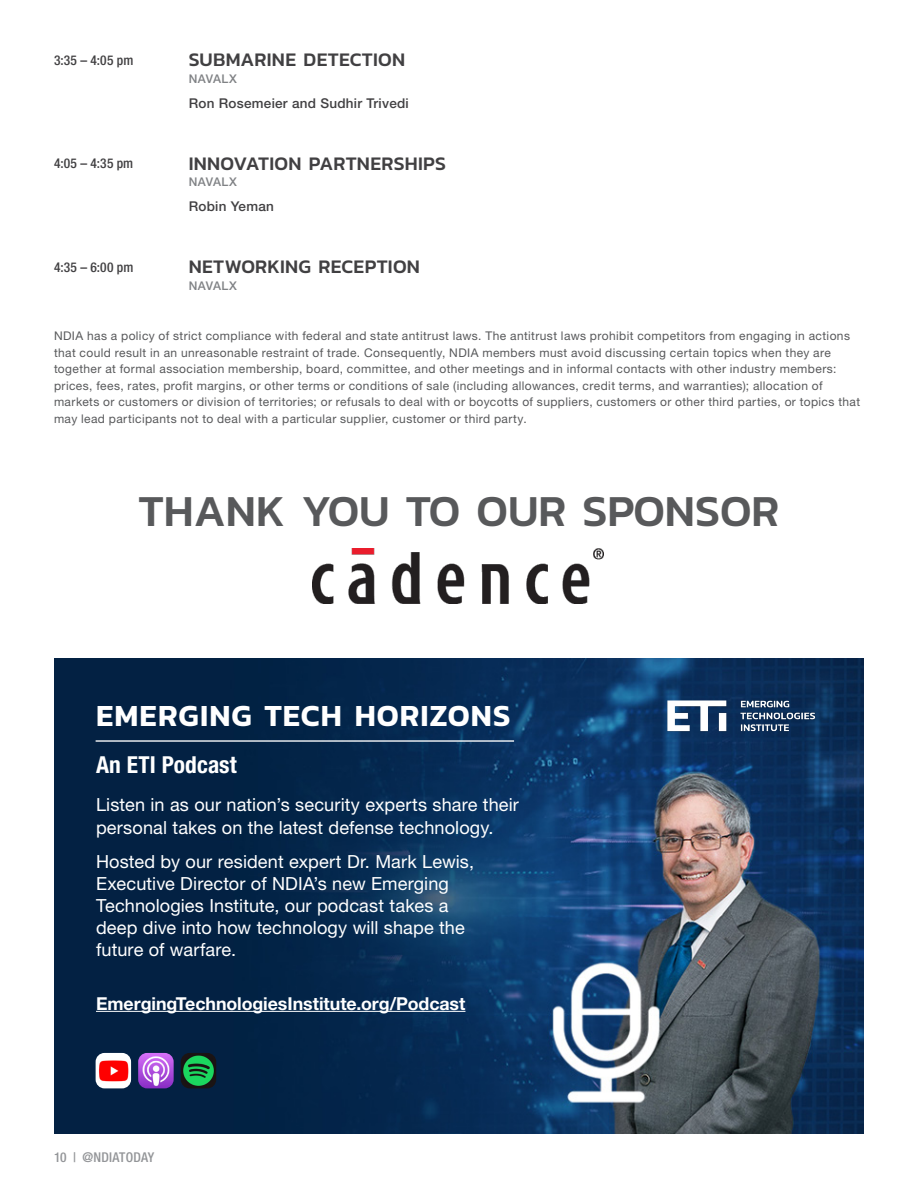
<style>
.page{position:relative;width:918px;height:1188px;background:#fff}
.page>*{position:absolute;margin:0;border:0;box-sizing:border-box;transform-origin:0 0}
.t1{font:500 45px "Kanit";color:#58595b}
.t2{font:600 31.2px "Kanit";letter-spacing:.035em;color:#fff}
.t3{font:700 condensed 23.4px "Helvetica Neue LT Std";letter-spacing:.005em;color:#fff}
.t4{font:500 19.5px "Kanit";letter-spacing:.01em;color:#414042}
.t5{font:18.15px/22px "Helvetica Neue LT Std";letter-spacing:.005em;color:#fff}
.t6{font:700 17.85px "Helvetica Neue LT Std";letter-spacing:-.005em;color:#fff}
.t7{font:500 13.5px "Helvetica Neue LT Std";letter-spacing:.02em;color:#414042}
.t8{font:500 condensed 13.5px "Helvetica Neue LT Std";letter-spacing:.02em;color:#414042}
.t9{font:500 condensed 13.5px "Helvetica Neue LT Std";letter-spacing:.01em;color:#939598}
.t10{font:12px/16.5px "Helvetica Neue LT Std";letter-spacing:.035em;color:#58595b}
.t11{font:500 12px "Helvetica Neue LT Std";letter-spacing:.04em;color:#808285}
</style>
<div class="page">
<img style="left:312px;top:548px;width:291px;height:55px">
<img style="left:54px;top:658px;width:810px;height:476px">
<hr style="left:96px;top:740px;width:418px;height:2px;background:#fff">
<img style="left:658px;top:690px;width:173px;height:52px">
<hr style="left:96px;top:1011px;width:369px;height:1px;background:#fff">
<img style="left:96px;top:1053px;width:35px;height:35px">
<img style="left:138px;top:1053px;width:36px;height:35px">
<img style="left:181px;top:1053px;width:35px;height:35px">
<p class="t8" style="left:54px;top:52px;width:81px">3:35 – 4:05 pm</p>
<h3 class="t4" style="left:189px;top:45px;width:218px">SUBMARINE DETECTION</h3>
<p class="t11" style="left:189px;top:72px;width:50px">NAVALX</p>
<p class="t7" style="left:189px;top:95px;width:222px">Ron Rosemeier and Sudhir Trivedi</p>
<p class="t8" style="left:54px;top:155px;width:81px">4:05 – 4:35 pm</p>
<h3 class="t4" style="left:189px;top:149px;width:259px">INNOVATION PARTNERSHIPS</h3>
<p class="t11" style="left:189px;top:175px;width:50px">NAVALX</p>
<p class="t7" style="left:189px;top:198px;width:87px">Robin Yeman</p>
<p class="t8" style="left:54px;top:259px;width:81px">4:35 – 6:00 pm</p>
<h3 class="t4" style="left:189px;top:252px;width:233px">NETWORKING RECEPTION</h3>
<p class="t11" style="left:189px;top:278px;width:50px">NAVALX</p>
<p class="t10" style="left:54px;top:328px;width:808px">NDIA has a policy of strict compliance with federal and state antitrust laws. The antitrust laws prohibit competitors from engaging in actions that could result in an unreasonable restraint of trade. Consequently, NDIA members must avoid discussing certain topics when they are together at formal association membership, board, committee, and other meetings and in informal contacts with other industry members: prices, fees, rates, profit margins, or other terms or conditions of sale (including allowances, credit terms, and warranties); allocation of markets or customers or division of territories; or refusals to deal with or boycotts of suppliers, customers or other third parties, or topics that may lead participants not to deal with a particular supplier, customer or third party.</p>
<h1 class="t1" style="left:139px;top:477px;width:642px">THANK YOU TO OUR SPONSOR</h1>
<h2 class="t2" style="left:96px;top:691px;width:416px">EMERGING TECH HORIZONS</h2>
<h3 class="t3" style="left:96px;top:751px;width:142px">An ETI Podcast</h3>
<h3 class="t5" style="left:96px;top:794px;width:424px">Listen in as our nation’s security experts share their personal takes on the latest defense technology.</h3>
<h3 class="t5" style="left:96px;top:850px;width:380px">Hosted by our resident expert Dr. Mark Lewis, Executive Director of NDIA’s new Emerging Technologies Institute, our podcast takes a deep dive into how technology will shape the future of warfare.</h3>
<h3 class="t6" style="left:96px;top:992px;width:371px">EmergingTechnologiesInstitute.org/Podcast</h3>
<p class="t9" style="left:54px;top:1149px;width:102px">10 | @NDIATODAY</p>
</div>
